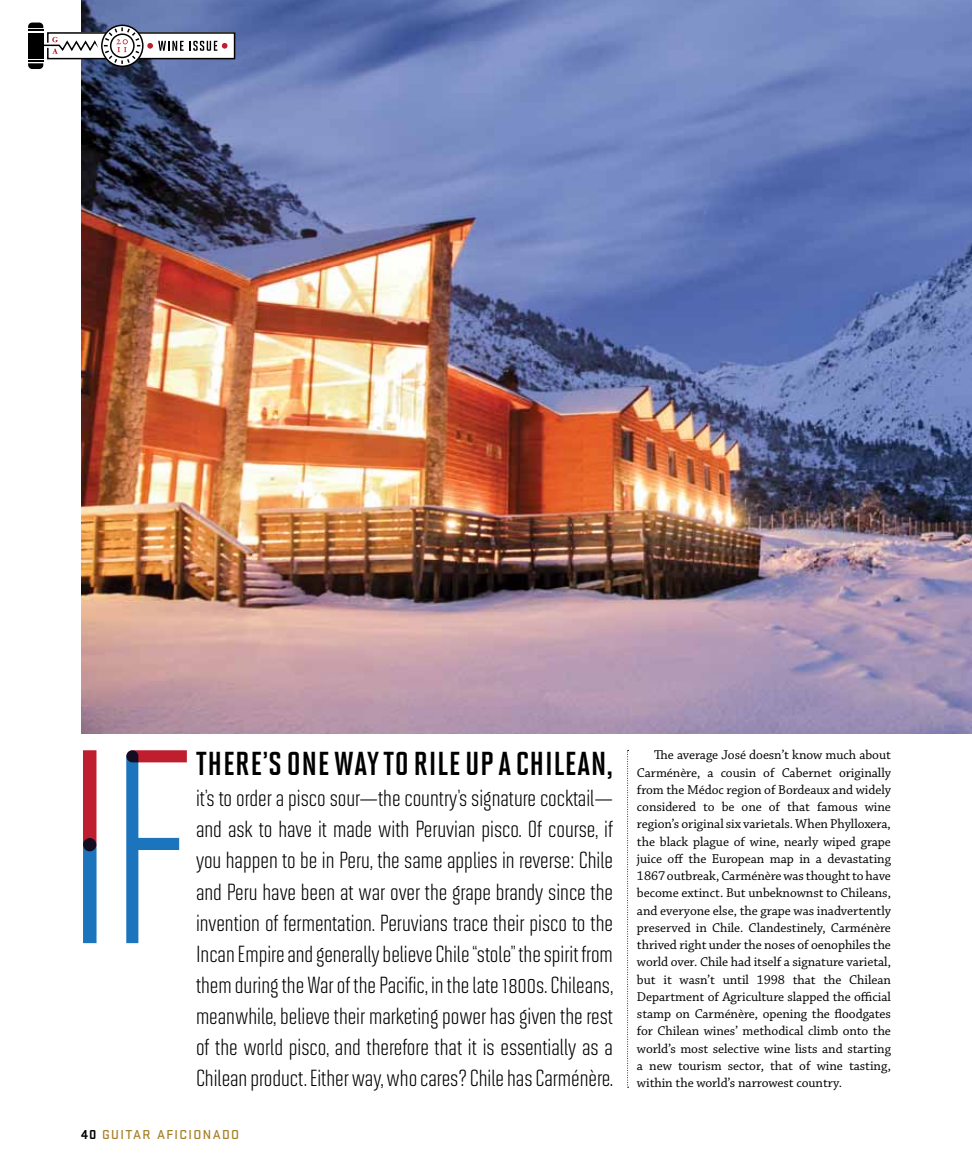
<style>
.page{position:relative;width:972px;height:1175px;background:#fff}
.page>*{position:absolute;margin:0;border:0;box-sizing:border-box;transform-origin:0 0}
.t1{font:700 33.15px "Solano Gothic MVB";letter-spacing:.02em;color:#000}
.t2{font:23.25px/31.2px "Solano Gothic MVB";color:#000;text-align:justify}
.t3{font:13.5px/17.2px "Chaparral Pro";letter-spacing:-.005em;color:#000;text-align:justify}
.t4{font:500 13.5px "Stratum 1";letter-spacing:.1em;color:#a78129}
.s1{font-weight:700;color:#000}
</style>
<div class="page">
<svg style="left:83px;top:750px;width:14px;height:193px;background:#6c4d76"></svg>
<svg style="left:126px;top:750px;width:61px;height:193px"></svg>
<img style="left:81px;top:0;width:891px;height:733px">
<svg style="left:627px;top:750px;width:2px;height:337px"></svg>
<svg style="left:28px;top:23px;width:208px;height:46px"></svg>
<h1 class="t1" style="left:196px;top:745px;width:418px">THERE’S ONE WAY TO RILE UP A CHILEAN,</h1>
<p class="t2" style="left:196px;top:782px;width:419px">it’s to order a pisco sour—the country’s signature cocktail— and ask to have it made with Peruvian pisco. Of course, if you happen to be in Peru, the same applies in reverse: Chile and Peru have been at war over the grape brandy since the invention of fermentation. Peruvians trace their pisco to the Incan Empire and generally believe Chile “stole” the spirit from them during the War of the Pacific, in the late 1800s. Chileans, meanwhile, believe their marketing power has given the rest of the world pisco, and therefore that it is essentially as a Chilean product. Either way, who cares? Chile has Carménère.</p>
<p class="t4" style="left:81px;top:1125px;width:160px"><span class="s1">40</span> GUITAR AFICIONADO</p>
<p class="t3" style="left:637px;top:747px;width:256px;text-indent:17px">The average José doesn’t know much about Carménère, a cousin of Cabernet originally from the Médoc region of Bordeaux and widely considered to be one of that famous wine region’s original six varietals. When Phylloxera, the black plague of wine, nearly wiped grape juice off the European map in a devastating 1867 outbreak, Carménère was thought to have become extinct. But unbeknownst to Chileans, and everyone else, the grape was inadvertently preserved in Chile. Clandestinely, Carménère thrived right under the noses of oenophiles the world over. Chile had itself a signature varietal, but it wasn’t until 1998 that the Chilean Department of Agriculture slapped the official stamp on Carménère, opening the floodgates for Chilean wines’ methodical climb onto the world’s most selective wine lists and starting a new tourism sector, that of wine tasting, within the world’s narrowest country.</p>
</div>
